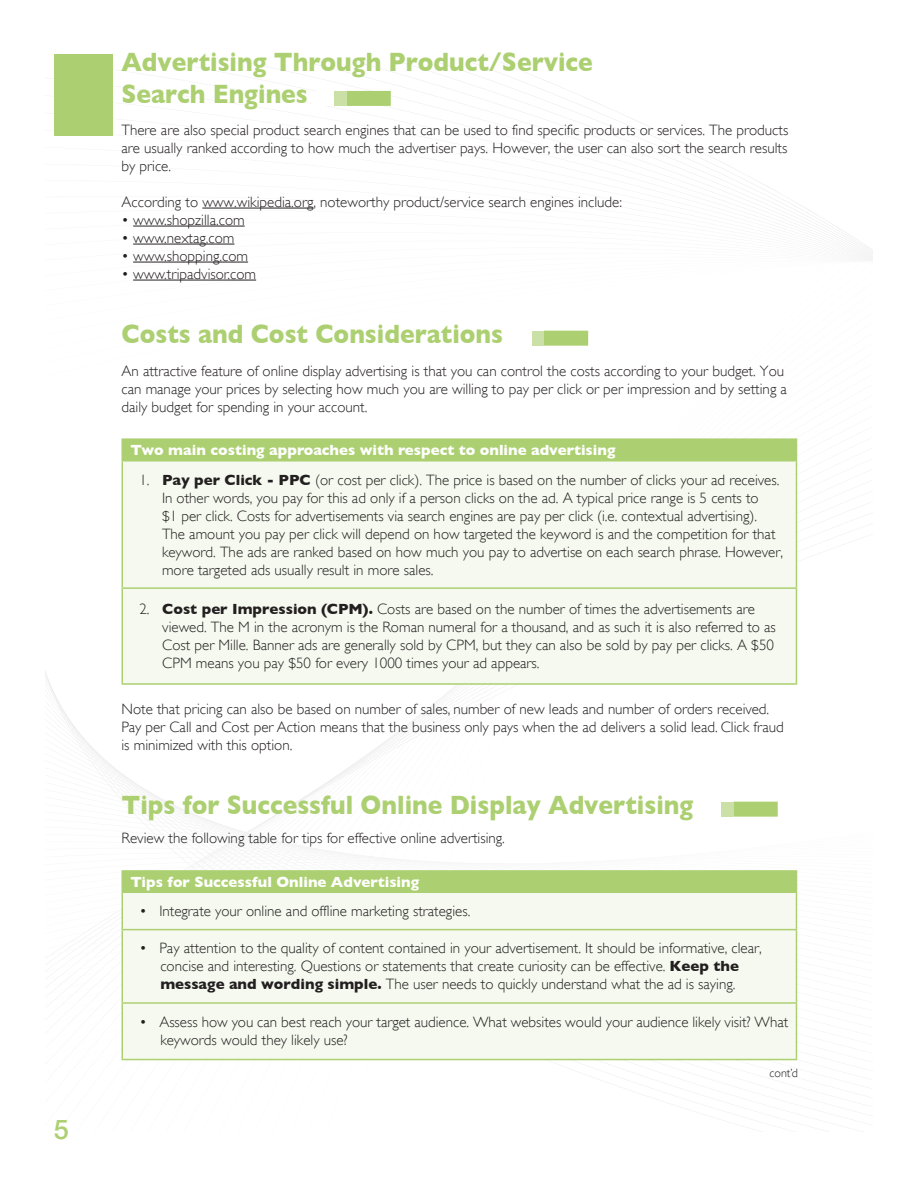
<style>
.page{position:relative;width:918px;height:1188px;background:#fff}
.page>*{position:absolute;margin:0;border:0;box-sizing:border-box;transform-origin:0 0}
.Page_bodytext{font:700 27px/32.4px "Gill Sans";color:#acd071;scale:.91 1}
.PageNumberRight{font:500 27px "Helvetica Neue";color:#acd071}
.Table_bodyText{font:300 15px/18px "Gill Sans";color:#231f20}
.Page_bodytext-2{font:300 15px/18px "Gill Sans";color:#231f20}
.Table_firstRow{font:700 15px "Gill Sans";color:#fff}
.Page_bodytext-3{font:300 12px "Gill Sans";color:#231f20}
.s1{font-weight:700}
</style>
<div class="page">
<svg style="left:46px;top:781px;width:752px;height:280px"></svg>
<div style="left:54px;top:54px;width:58px;height:81px;background:#acd071"></div>
<hr style="left:202px;top:208px;width:111px;height:1px;background:#231f20">
<hr style="left:133px;top:226px;width:112px;height:1px;background:#231f20">
<hr style="left:133px;top:244px;width:102px;height:1px;background:#231f20">
<hr style="left:133px;top:262px;width:115px;height:1px;background:#231f20">
<hr style="left:133px;top:280px;width:123px;height:1px;background:#231f20">
<div style="left:122px;top:439px;width:674px;height:22px;background:#acd071"></div>
<div style="left:123px;top:462px;width:673px;height:221px;background:#f5f9ef"></div>
<hr style="left:122px;top:438px;width:675px;height:2px;background:#acd071">
<svg style="left:796px;top:440px;width:1px;height:20px"></svg>
<hr style="left:122px;top:460px;width:675px;height:2px;background:#acd071">
<hr style="left:122px;top:462px;width:1px;height:125px;background:#acd071">
<hr style="left:796px;top:462px;width:1px;height:125px;background:#acd071">
<hr style="left:122px;top:587px;width:675px;height:2px;background:#acd071">
<hr style="left:122px;top:589px;width:1px;height:94px;background:#acd071">
<hr style="left:796px;top:589px;width:1px;height:94px;background:#acd071">
<hr style="left:122px;top:683px;width:675px;height:2px;background:#acd071">
<div style="left:346px;top:91px;width:45px;height:15px;background:#acd071"></div>
<div style="left:334px;top:91px;width:12px;height:15px;background:#cbe0a7"></div>
<div style="left:544px;top:331px;width:44px;height:15px;background:#acd071"></div>
<div style="left:532px;top:331px;width:12px;height:15px;background:#cbe0a7"></div>
<div style="left:733px;top:802px;width:45px;height:15px;background:#acd071"></div>
<div style="left:721px;top:802px;width:12px;height:15px;background:#cbe0a7"></div>
<div style="left:699px;top:802px;width:22px;height:15px;background:#fff"></div>
<div style="left:122px;top:871px;width:674px;height:21px;background:#acd071"></div>
<div style="left:123px;top:893px;width:673px;height:166px;background:#f5f9ef"></div>
<hr style="left:122px;top:870px;width:675px;height:2px;background:#acd071">
<svg style="left:796px;top:872px;width:1px;height:20px"></svg>
<hr style="left:122px;top:892px;width:675px;height:1px;background:#acd071">
<hr style="left:122px;top:893px;width:1px;height:36px;background:#acd071">
<hr style="left:796px;top:893px;width:1px;height:36px;background:#acd071">
<hr style="left:122px;top:929px;width:675px;height:1px;background:#acd071">
<hr style="left:122px;top:930px;width:1px;height:72px;background:#acd071">
<hr style="left:796px;top:930px;width:1px;height:72px;background:#acd071">
<hr style="left:122px;top:1002px;width:675px;height:2px;background:#acd071">
<hr style="left:122px;top:1004px;width:1px;height:55px;background:#acd071">
<hr style="left:796px;top:1004px;width:1px;height:55px;background:#acd071">
<hr style="left:122px;top:1059px;width:675px;height:1px;background:#acd071">
<p class="PageNumberRight" style="left:54px;top:1108px;width:17px">5</p>
<p class="Page_bodytext" style="left:122px;top:46px;width:519px">Advertising Through Product/Service<br>Search Engines</p>
<p class="Page_bodytext-2" style="left:122px;top:120px;width:668px;text-align:justify">There are also special product search engines that can be used to find specific products or services. The products are usually ranked according to how much the advertiser pays. However, the user can also sort the search results by price.</p>
<p class="Page_bodytext-2" style="left:122px;top:192px;width:502px">According to www.wikipedia.org, noteworthy product/service search engines include:</p>
<p class="Page_bodytext-2" style="left:122px;top:210px;width:125px">• www.shopzilla.com</p>
<p class="Page_bodytext-2" style="left:122px;top:228px;width:115px">• www.nextag.com</p>
<p class="Page_bodytext-2" style="left:122px;top:246px;width:128px">• www.shopping.com</p>
<p class="Page_bodytext-2" style="left:122px;top:264px;width:136px">• www.tripadvisor.com</p>
<p class="Page_bodytext" style="left:122px;top:318px;width:421px">Costs and Cost Considerations</p>
<p class="Page_bodytext-2" style="left:122px;top:361px;width:667px">An attractive feature of online display advertising is that you can control the costs according to your budget. You can manage your prices by selecting how much you are willing to pay per click or per impression and by setting a daily budget for spending in your account.</p>
<p class="Table_firstRow" style="left:130px;top:441px;width:487px">Two main costing approaches with respect to online advertising</p>
<p class="Table_bodyText" style="left:162px;top:470px;width:623px;text-indent:-23px">1. <span class="s1">Pay per Click - PPC</span> (or cost per click). The price is based on the number of clicks your ad receives.<br>In other words, you pay for this ad only if a person clicks on the ad. A typical price range is 5 cents to<br>$1 per click. Costs for advertisements via search engines are pay per click (i.e. contextual advertising).<br>The amount you pay per click will depend on how targeted the keyword is and the competition for that keyword. The ads are ranked based on how much you pay to advertise on each search phrase. However, more targeted ads usually result in more sales.</p>
<p class="Table_bodyText" style="left:162px;top:600px;width:615px;text-indent:-23px">2. <span class="s1">Cost per Impression (CPM).</span> Costs are based on the number of times the advertisements are viewed. The M in the acronym is the Roman numeral for a thousand, and as such it is also referred to as Cost per Mille. Banner ads are generally sold by CPM, but they can also be sold by pay per clicks. A $50<br>CPM means you pay $50 for every 1000 times your ad appears.</p>
<p class="Page_bodytext-2" style="left:122px;top:700px;width:664px">Note that pricing can also be based on number of sales, number of new leads and number of orders received.<br>Pay per Call and Cost per Action means that the business only pays when the ad delivers a solid lead. Click fraud is minimized with this option.</p>
<p class="Page_bodytext" style="left:122px;top:789px;width:630px">Tips for Successful Online Display Advertising</p>
<p class="Page_bodytext-2" style="left:122px;top:829px;width:385px">Review the following table for tips for effective online advertising.</p>
<p class="Table_firstRow" style="left:130px;top:873px;width:290px">Tips for Successful Online Advertising</p>
<p class="Table_bodyText" style="left:139px;top:902px;width:333px">• Integrate your online and offline marketing strategies.</p>
<p class="Table_bodyText" style="left:139px;top:939px;width:624px;text-align:center">• Pay attention to the quality of content contained in your advertisement. It should be informative, clear, concise and interesting. Questions or statements that create curiosity can be effective. <span class="s1">Keep the message and wording simple.</span> The user needs to quickly understand what the ad is saying.</p>
<p class="Table_bodyText" style="left:160px;top:1013px;width:630px;text-indent:-21px">• Assess how you can best reach your target audience. What websites would your audience likely visit? What keywords would they likely use?</p>
<p class="Page_bodytext-3" style="left:770px;top:1064px;width:30px">cont’d</p>
</div>
